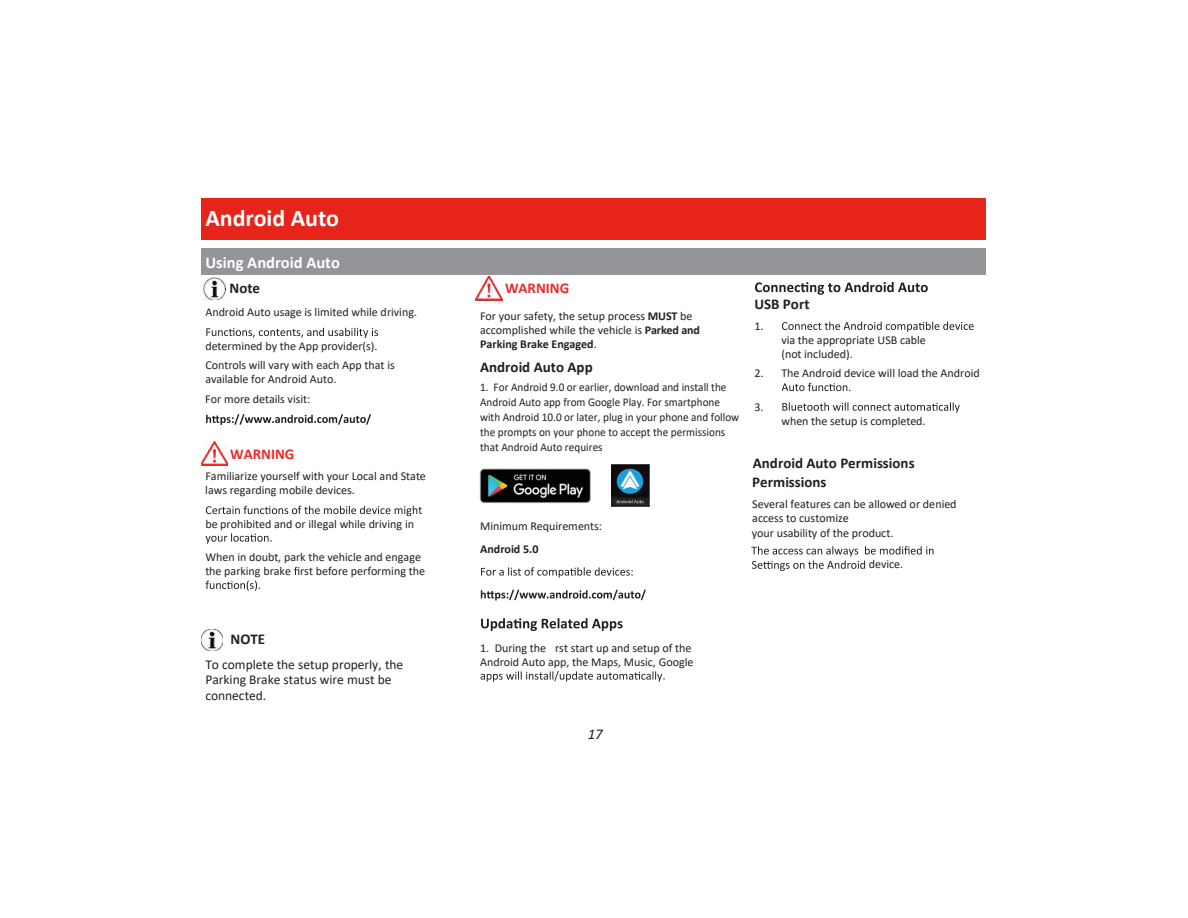
<style>
.page{position:relative;width:1188px;height:918px;background:#fff}
.page>*{position:absolute;margin:0;border:0;box-sizing:border-box;transform-origin:0 0}
.t1{font:700 24px "Calibri";color:#fff}
.t2{font:700 16.5px "Calibri";color:#fff}
.t3{font:700 15px/19.8px "Calibri";color:#231f20}
.t4{font:700 15px "Calibri";color:#ee2928}
.t5{font:italic 15px "Calibri";color:#231f20}
.t6{font:13.5px/15.5px "Calibri";color:#231f20}
.t7{font:12px/13.8px "Calibri";letter-spacing:-.005em;color:#231f20}
.t8{font:700 12px "Calibri";color:#231f20}
.t9{font:11.85px/15px "Calibri";color:#231f20;scale:.95 1}
.s1{font-weight:700}
</style>
<div class="page">
<div style="left:201px;top:198px;width:785px;height:42px;background:#e72419"></div>
<div style="left:201px;top:248px;width:785px;height:27px;background:#939598"></div>
<img style="left:476px;top:276px;width:27px;height:24px">
<svg style="left:206px;top:328px;width:172px;height:10px"></svg>
<svg style="left:206px;top:414px;width:165px;height:11px"></svg>
<img style="left:203px;top:278px;width:22px;height:22px">
<img style="left:201px;top:441px;width:27px;height:24px">
<svg style="left:206px;top:506px;width:216px;height:10px"></svg>
<svg style="left:206px;top:533px;width:66px;height:11px"></svg>
<svg style="left:294px;top:567px;width:5px;height:8px"></svg>
<svg style="left:206px;top:581px;width:54px;height:10px"></svg>
<img style="left:479px;top:468px;width:112px;height:36px">
<svg style="left:481px;top:567px;width:152px;height:11px"></svg>
<svg style="left:481px;top:590px;width:165px;height:11px"></svg>
<img style="left:201px;top:629px;width:22px;height:22px">
<svg style="left:755px;top:282px;width:173px;height:13px"></svg>
<svg style="left:782px;top:322px;width:192px;height:10px"></svg>
<svg style="left:782px;top:383px;width:68px;height:8px"></svg>
<svg style="left:782px;top:402px;width:178px;height:11px"></svg>
<svg style="left:481px;top:618px;width:142px;height:13px"></svg>
<svg style="left:481px;top:671px;width:184px;height:11px"></svg>
<svg style="left:751px;top:546px;width:183px;height:25px"></svg>
<img style="left:611px;top:465px;width:38px;height:42px">
<h1 class="t1" style="left:205px;top:201px;width:135px">Android Auto</h1>
<h2 class="t2" style="left:205px;top:251px;width:136px">Using Android Auto</h2>
<p class="t3" style="left:229px;top:277px;width:32px">Note</p>
<p class="t4" style="left:505px;top:278px;width:66px">WARNING</p>
<p class="t7" style="left:205px;top:305px;width:213px">Android Auto usage is limited while driving.</p>
<p class="t7" style="left:205px;top:336px;width:191px;line-height:19.6px">determined by the App provider(s).<br>Controls will vary with each App that is</p>
<p class="t7" style="left:205px;top:369px;width:133px;line-height:19.8px">available for Android Auto.<br>For more details visit:</p>
<p class="t7" style="left:480px;top:309px;width:221px">For your safety, the setup process <span class="s1">MUST</span> be accomplished while the vehicle is <span class="s1">Parked and<br>Parking Brake Engaged</span>.</p>
<p class="t3" style="left:480px;top:357px;width:114px">Android Auto App</p>
<p class="t9" style="left:480px;top:379px;width:274px">1. For Android 9.0 or earlier, download and install the Android Auto app from Google Play. For smartphone with Android 10.0 or later, plug in your phone and follow the prompts on your phone to accept the permissions that Android Auto requires</p>
<p class="t4" style="left:230px;top:443px;width:66px">WARNING</p>
<p class="t7" style="left:205px;top:469px;width:222px">Familiarize yourself with your Local and State laws regarding mobile devices.</p>
<p class="t7" style="left:205px;top:517px;width:210px">be prohibited and or illegal while driving in</p>
<p class="t7" style="left:205px;top:550px;width:221px">When in doubt, park the vehicle and engage the parking brake rst before performing the</p>
<p class="t7" style="left:480px;top:519px;width:124px">Minimum Requirements:</p>
<p class="t8" style="left:480px;top:540px;width:60px">Android 5.0</p>
<p class="t3" style="left:754px;top:294px;width:57px">USB Port</p>
<p class="t7" style="left:754px;top:319px;width:11px">1.</p>
<p class="t7" style="left:781px;top:333px;width:146px">via the appropriate USB cable (not included).</p>
<p class="t7" style="left:754px;top:366px;width:227px">2. The Android device will load the Android</p>
<p class="t7" style="left:754px;top:399px;width:11px">3.</p>
<p class="t7" style="left:781px;top:413px;width:146px">when the setup is completed.</p>
<p class="t3" style="left:752px;top:452px;width:164px">Android Auto Permissions<br>Permissions</p>
<p class="t7" style="left:752px;top:496px;width:206px;line-height:14.4px">Several features can be allowed or denied access to customize<br>your usability of the product.</p>
<p class="t7" style="left:869px;top:557px;width:36px">device.</p>
<p class="t3" style="left:231px;top:629px;width:36px">NOTE</p>
<p class="t6" style="left:205px;top:656px;width:199px">To complete the setup properly, the<br>Parking Brake status wire must be connected.</p>
<p class="t7" style="left:480px;top:641px;width:215px">1. During the rst start up and setup of the<br>Android Auto app, the Maps, Music, Google</p>
<p class="t5" style="left:588px;top:723px;width:17px">17</p>
</div>
